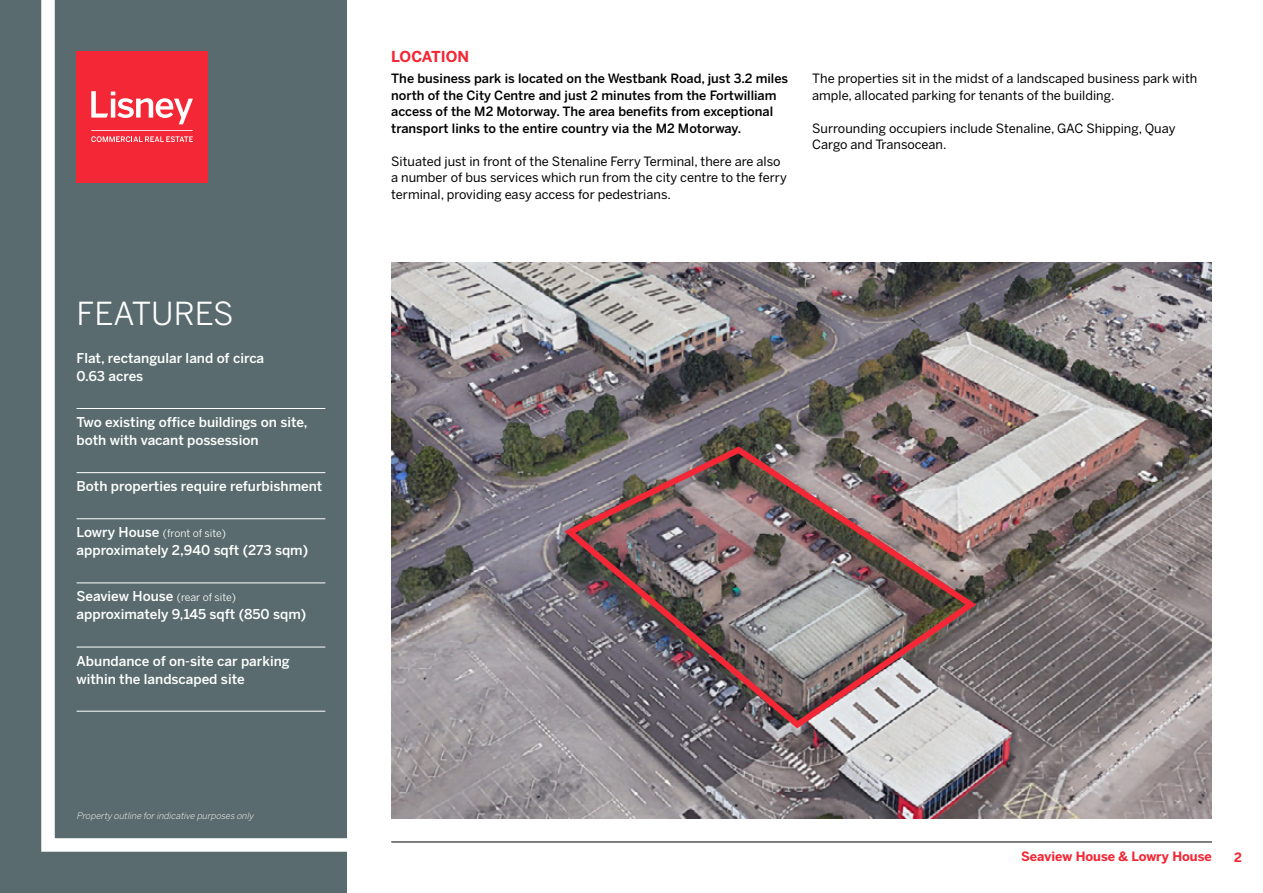
<style>
.page{position:relative;width:1263px;height:893px;background:#fff}
.page>*{position:absolute;margin:0;border:0;box-sizing:border-box;transform-origin:0 0}
.t1{font:31.5px "Benton Sans";color:#fff}
.t2{font:700 15px "Benton Sans";color:#f32735}
.t3{font:500 13.5px/18px "Benton Sans";color:#fff}
.t4{font:12.75px/16.5px "Benton Sans";color:#000}
.t5{font:500 12.75px/16.5px "Benton Sans";color:#000}
.t6{font:700 12.75px "Benton Sans";color:#f32735}
.t7{font:10.5px "Benton Sans";color:#fff}
.t8{font:italic 300 9px "Benton Sans";color:#fff}
.s1{font-weight:500;font-size:13.5px}
.s2{font-weight:400;font-size:10.5px}
</style>
<div class="page">
<div style="left:0;top:0;width:347px;height:893px;background:#596b6e"></div>
<hr style="left:391px;top:842px;width:821px;height:1px;background:#000">
<img style="left:391px;top:262px;width:821px;height:557px">
<img style="left:561px;top:443px;width:420px;height:289px">
<svg style="left:41px;top:0;width:306px;height:852px"></svg>
<h1 class="t1" style="left:77px;top:295px;width:159px">FEATURES</h1>
<p class="t3" style="left:77px;top:349px;width:189px">Flat, rectangular land of circa<br>0.63 acres</p>
<p class="t3" style="left:77px;top:413px;width:232px">Two existing office buildings on site, both with vacant possession</p>
<p class="t3" style="left:77px;top:477px;width:247px">Both properties require refurbishment</p>
<p class="t7" style="left:77px;top:527px;width:151px"><span class="s1">Lowry House</span> (front of site)</p>
<p class="t3" style="left:77px;top:541px;width:233px">approximately 2,940 sqft (273 sqm)</p>
<p class="t3" style="left:77px;top:587px;width:231px">Seaview House <span class="s2">(rear of site) </span>approximately 9,145 sqft (850 sqm)</p>
<p class="t3" style="left:77px;top:651px;width:215px">Abundance of on-site car parking within the landscaped site</p>
<p class="t8" style="left:77px;top:810px;width:181px">Property outline forindicative purposes only</p>
<p class="t2" style="left:391px;top:48px;width:79px">LOCATION</p>
<p class="t5" style="left:391px;top:70px;width:398px">The business park is located on the Westbank Road, just 3.2 miles north of the City Centre and just 2 minutes from the Fortwilliam access of the M2 Motorway. The area benefits from exceptional transport links to the entire country via the M2 Motorway.</p>
<p class="t4" style="left:391px;top:153px;width:397px">Situated just in front of the Stenaline Ferry Terminal, there are also a number of bus services which run from the city centre to the ferry terminal, providing easy access for pedestrians.</p>
<p class="t4" style="left:812px;top:70px;width:387px">The properties sit in the midst of a landscaped business park with ample, allocated parking for tenants of the building.</p>
<p class="t4" style="left:812px;top:120px;width:365px">Surrounding occupiers include Stenaline, GAC Shipping, Quay<br>Cargo and Transocean.</p>
<p class="t6" style="left:1021px;top:849px;width:192px">Seaview House &amp; Lowry House</p>
<p class="t6" style="left:1234px;top:850px;width:9px">2</p>
</div>
